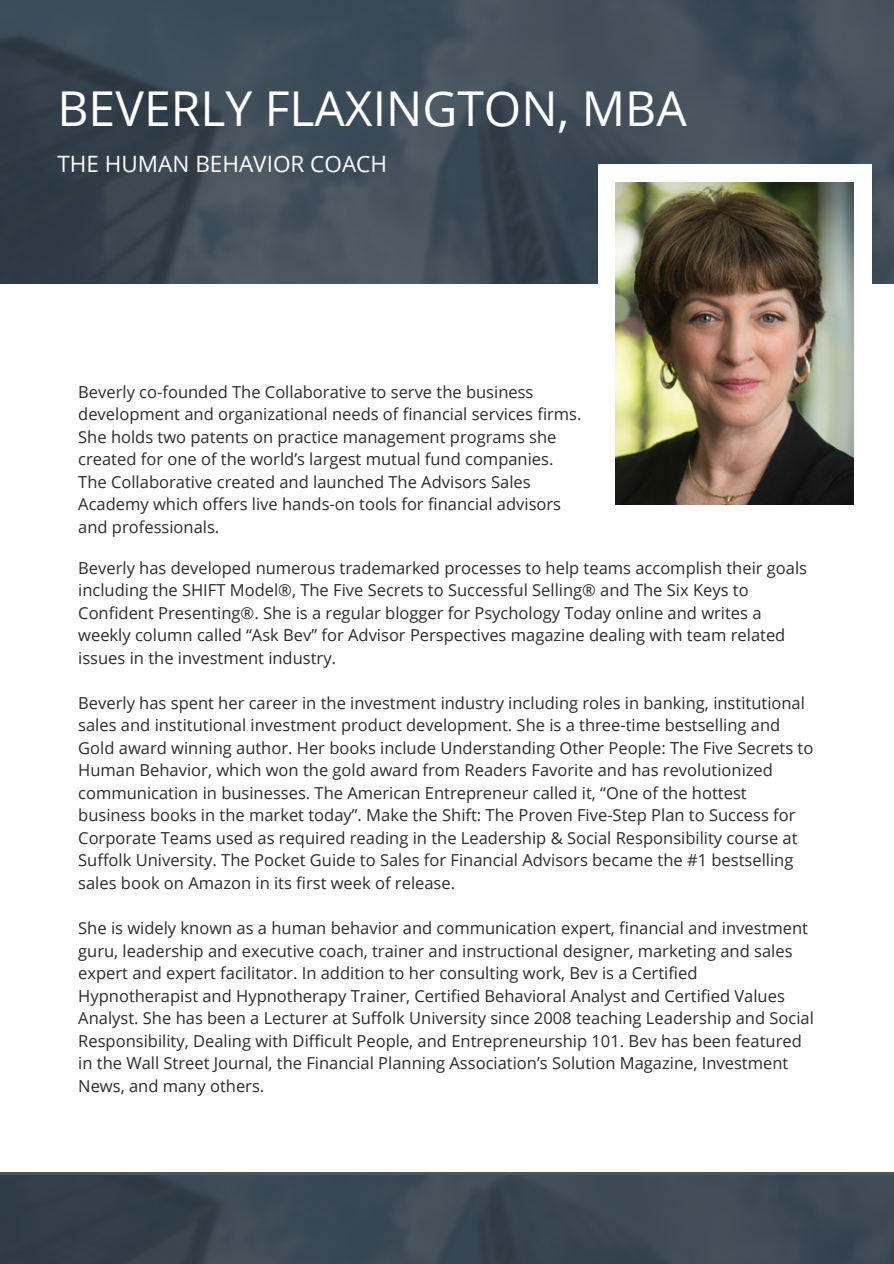
<style>
.page{position:relative;width:894px;height:1264px;background:#fff}
.page>*{position:absolute;margin:0;border:0;box-sizing:border-box;transform-origin:0 0}
.t1{font:48px "Open Sans";color:#fff}
.t2{font:22.5px "Open Sans";color:#fff}
.t3{font:16.5px/22.5px "Open Sans";color:#2b2b2a}
</style>
<div class="page">
<div style="left:0;top:1172px;width:893px;height:91px;background:linear-gradient(to right,#34414c,#404d58)"></div>
<svg style="left:0;top:0;width:893px;height:284px;background:#3e4b56"></svg>
<div style="left:598px;top:164px;width:273px;height:284px;background:#fff"></div>
<img style="left:615px;top:182px;width:238px;height:322px">
<p class="t1" style="left:57px;top:74px;width:630px">BEVERLY FLAXINGTON, MBA</p>
<p class="t2" style="left:57px;top:148px;width:331px">THE HUMAN BEHAVIOR COACH</p>
<p class="t3" style="left:78px;top:380px;width:504px">Beverly co-founded The Collaborative to serve the business development and organizational needs of financial services firms.<br>She holds two patents on practice management programs she created for one of the world’s largest mutual fund companies.<br>The Collaborative created and launched The Advisors Sales Academy which offers live hands-on tools for financial advisors and professionals.</p>
<p class="t3" style="left:78px;top:556px;width:730px">Beverly has developed numerous trademarked processes to help teams accomplish their goals including the SHIFT Model®, The Five Secrets to Successful Selling® and The Six Keys to Confident Presenting®. She is a regular blogger for Psychology Today online and writes a weekly column called “Ask Bev” for Advisor Perspectives magazine dealing with team related issues in the investment industry.</p>
<p class="t3" style="left:78px;top:691px;width:736px">Beverly has spent her career in the investment industry including roles in banking, institutional sales and institutional investment product development. She is a three-time bestselling and Gold award winning author. Her books include Understanding Other People: The Five Secrets to Human Behavior, which won the gold award from Readers Favorite and has revolutionized communication in businesses. The American Entrepreneur called it, “One of the hottest business books in the market today”. Make the Shift: The Proven Five-Step Plan to Success for Corporate Teams used as required reading in the Leadership &amp; Social Responsibility course at Suffolk University. The Pocket Guide to Sales for Financial Advisors became the #1 bestselling sales book on Amazon in its first week of release.</p>
<p class="t3" style="left:78px;top:916px;width:737px">She is widely known as a human behavior and communication expert, financial and investment guru, leadership and executive coach, trainer and instructional designer, marketing and sales expert and expert facilitator. In addition to her consulting work, Bev is a Certified Hypnotherapist and Hypnotherapy Trainer, Certified Behavioral Analyst and Certified Values Analyst. She has been a Lecturer at Suffolk University since 2008 teaching Leadership and Social Responsibility, Dealing with Difficult People, and Entrepreneurship 101. Bev has been featured in the Wall Street Journal, the Financial Planning Association’s Solution Magazine, Investment News, and many others.</p>
</div>
